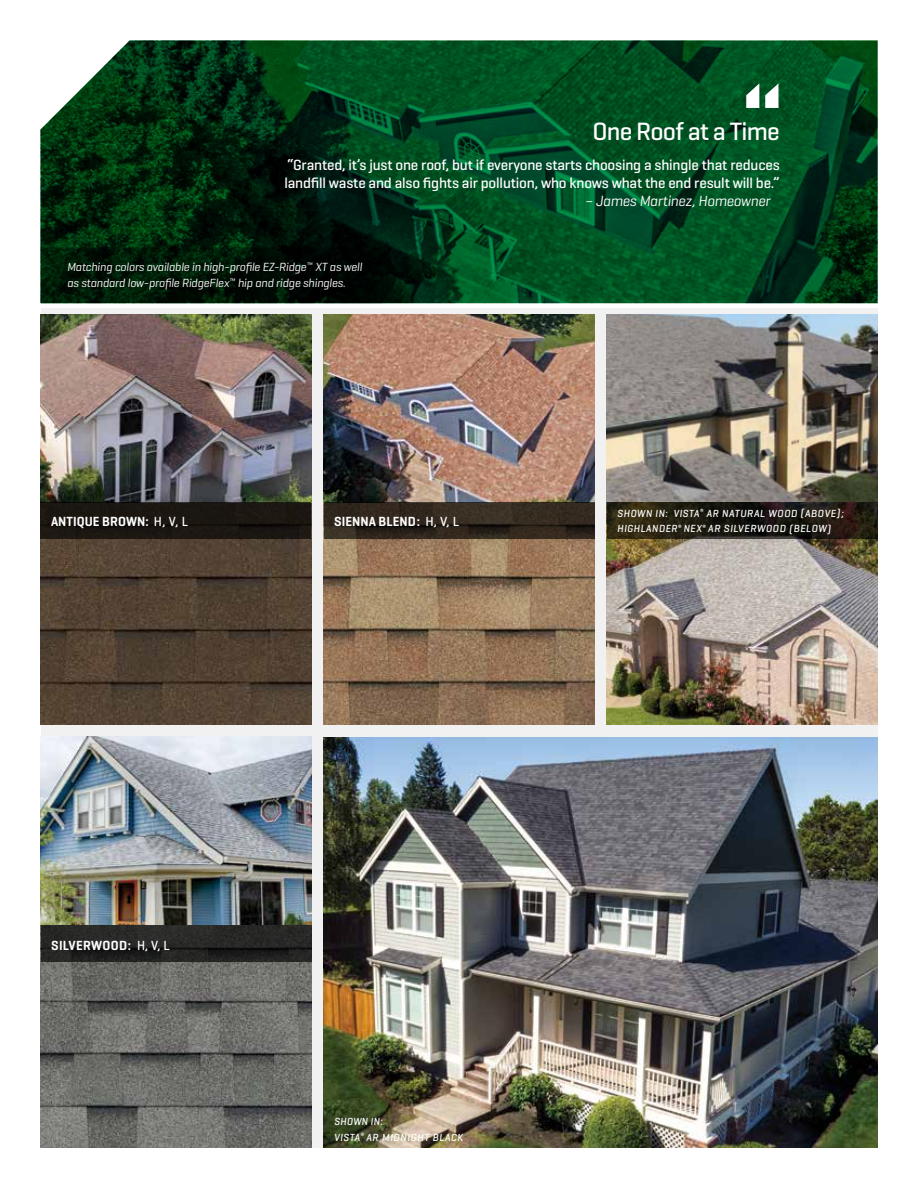
<style>
.page{position:relative;width:918px;height:1188px;background:#fff}
.page>*{position:absolute;margin:0;border:0;box-sizing:border-box;transform-origin:0 0}
.t1{font:500 25.5px "Geogrotesque";letter-spacing:-.03em;color:#fff}
.t2{font:500 15px/18px "Geogrotesque";letter-spacing:-.01em;color:#fff}
.t3{font:italic 15px "Geogrotesque";letter-spacing:-.02em;color:#fff}
.t4{font:600 13.5px "Geogrotesque";letter-spacing:.005em;color:#fff}
.t5{font:600 13.5px "Geogrotesque";letter-spacing:.025em;color:#fff}
.t6{font:italic 12px/16.2px "Geogrotesque";letter-spacing:-.015em;color:#fff}
.t7{font:italic 500 10.5px/15.6px "Geogrotesque";letter-spacing:.05em;color:#fff}
.s1{font-weight:500}
</style>
<div class="page">
<svg style="left:40px;top:41px;width:838px;height:262px;background:#054420"></svg>
<svg style="left:41px;top:247px;width:358px;height:56px;background:#001104"></svg>
<div style="left:41px;top:309px;width:837px;height:839px;background:#f1f1f2"></div>
<img style="left:40px;top:737px;width:271px;height:410px">
<img style="left:40px;top:314px;width:271px;height:411px">
<img style="left:324px;top:314px;width:270px;height:411px">
<img style="left:324px;top:737px;width:554px;height:411px">
<img style="left:607px;top:314px;width:271px;height:411px">
<div style="left:40px;top:502px;width:271px;height:37px;background:#1b1611"></div>
<svg style="left:324px;top:502px;width:270px;height:37px;background:#30271d"></svg>
<svg style="left:607px;top:502px;width:271px;height:37px;background:#211d12"></svg>
<svg style="left:41px;top:925px;width:271px;height:37px;background:#242423"></svg>
<svg style="left:746px;top:83px;width:13px;height:25px"></svg>
<svg style="left:765px;top:83px;width:14px;height:25px"></svg>
<h1 class="t1" style="left:592px;top:116px;width:189px">One Roof at a Time</h1>
<p class="t2" style="left:284px;top:156px;width:497px">“Granted, it’s just one roof, but if everyone starts choosing a shingle that reduces landfill waste and also fights air pollution, who knows what the end result will be.”</p>
<p class="t3" style="left:585px;top:192px;width:187px">– James Martinez, Homeowner</p>
<p class="t6" style="left:67px;top:259px;width:297px">Matching colors available in high-profile EZ-Ridge<sup>™</sup> XT as well as standard low-profile RidgeFlex<sup>™</sup> hip and ridge shingles.</p>
<p class="t4" style="left:51px;top:513px;width:139px">ANTIQUE BROWN: <span class="s1">H, V, L</span></p>
<p class="t4" style="left:334px;top:513px;width:127px">SIENNA BLEND: <span class="s1">H, V, L</span></p>
<p class="t7" style="left:617px;top:505px;width:228px">SHOWN IN: VISTA<sup>®</sup> AR NATURAL WOOD (ABOVE);<br>HIGHLANDER<sup>®</sup> NEX<sup>®</sup> AR SILVERWOOD (BELOW)</p>
<p class="t5" style="left:51px;top:937px;width:120px">SILVERWOOD: <span class="s1">H, V, L</span></p>
<p class="t7" style="left:334px;top:1114px;width:130px">SHOWN IN:<br>VISTA<sup>®</sup> AR MIDNIGHT BLACK</p>
</div>
